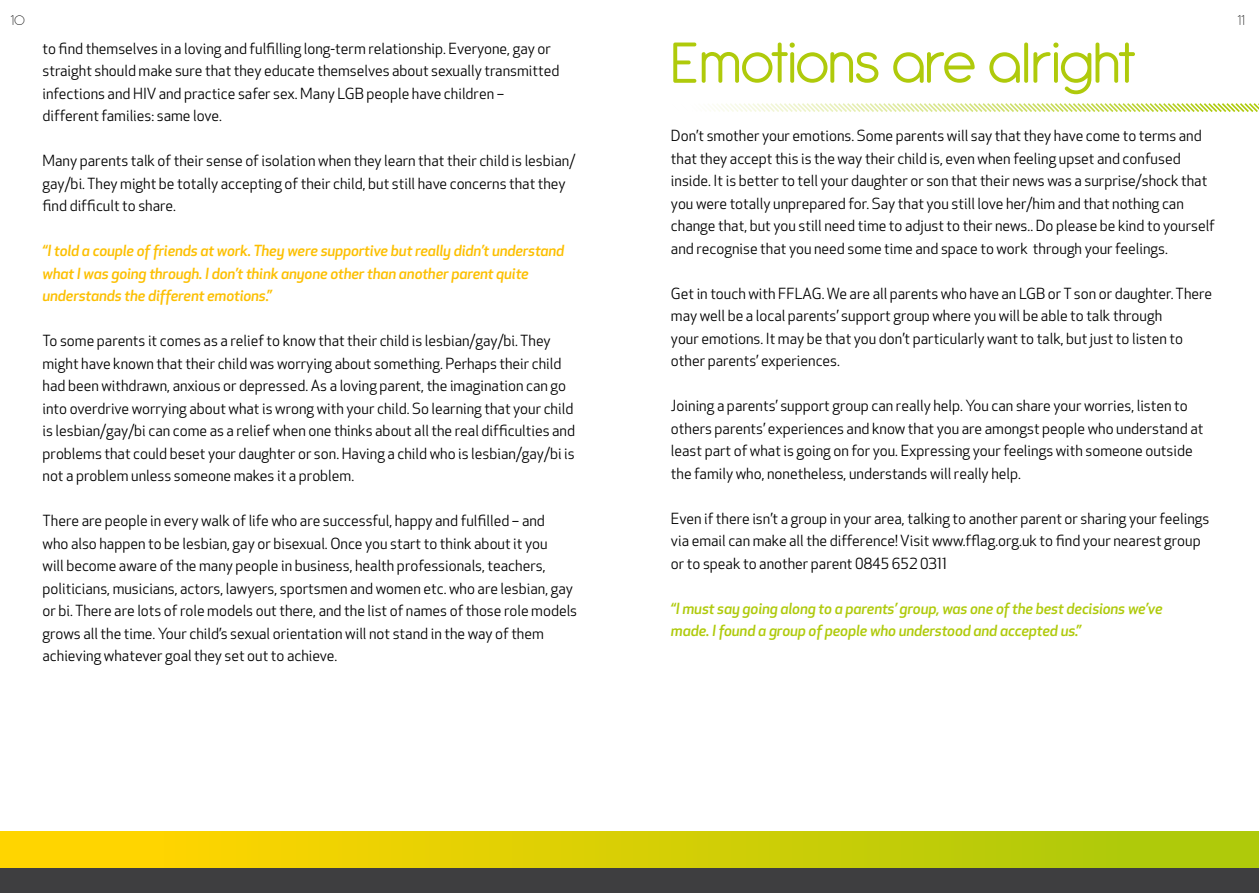
<style>
.page{position:relative;width:1259px;height:893px;background:#fff}
.page>*{position:absolute;margin:0;border:0;box-sizing:border-box;transform-origin:0 0}
.t1{font:63px "Antipasto";letter-spacing:-.04em;color:#afca0b}
.t2{font:15px/22.5px "Apex New PS Book Proportional";color:#000}
.t3{font:15px/22.5px "Apex New PS Medium Italic Proportional";letter-spacing:-.01em;color:#fcbf00}
.t4{font:15px/22.5px "Apex New PS Medium Italic Proportional";letter-spacing:-.01em;color:#afca0b}
.t5{font:200 15px "Antipasto";color:#000}
</style>
<div class="page">
<div style="left:0;top:867px;width:1259px;height:26px;background:#3e3e40"></div>
<svg style="left:710px;top:103px;width:549px;height:9px"></svg>
<div style="left:0;top:831px;width:1259px;height:36px;background:linear-gradient(to right,#ffd600,#a8c90b)"></div>
<p class="t5" style="left:10px;top:12px;width:16px">10</p>
<p class="t5" style="left:1237px;top:12px;width:9px">11</p>
<h1 class="t1" style="left:671px;top:27px;width:467px">Emotions are alright</h1>
<p class="t2" style="left:671px;top:125px;width:545px">Don’t smother your emotions. Some parents will say that they have come to terms and that they accept this is the way their child is, even when feeling upset and confused inside. It is better to tell your daughter or son that their news was a surprise/shock that you were totally unprepared for. Say that you still love her/him and that nothing can change that, but you still need time to adjust to their news.. Do please be kind to yourself and recognise that you need some time and space to work through your feelings.</p>
<p class="t2" style="left:671px;top:283px;width:543px">Get in touch with FFLAG. We are all parents who have an LGB or T son or daughter. There may well be a local parents’ support group where you will be able to talk through<br>your emotions. It may be that you don’t particularly want to talk, but just to listen to other parents’ experiences.</p>
<p class="t2" style="left:671px;top:395px;width:534px">Joining a parents’ support group can really help. You can share your worries, listen to others parents’ experiences and know that you are amongst people who understand at least part of what is going on for you. Expressing your feelings with someone outside the family who, nonetheless, understands will really help.</p>
<p class="t2" style="left:671px;top:508px;width:540px">Even if there isn’t a group in your area, talking to another parent or sharing your feelings via email can make all the difference! Visit www.fflag.org.uk to find your nearest group or to speak to another parent 0845 652 0311</p>
<p class="t4" style="left:671px;top:597px;width:493px">“I must say going along to a parents’ group, was one of the best decisions we’ve made. I found a group of people who understood and accepted us.”</p>
<p class="t2" style="left:43px;top:37px;width:518px">to find themselves in a loving and fulfilling long-term relationship. Everyone, gay or straight should make sure that they educate themselves about sexually transmitted infections and HIV and practice safer sex. Many LGB people have children – different families: same love.</p>
<p class="t2" style="left:43px;top:150px;width:534px">Many parents talk of their sense of isolation when they learn that their child is lesbian/ gay/bi. They might be totally accepting of their child, but still have concerns that they find difficult to share.</p>
<p class="t3" style="left:43px;top:240px;width:523px">“I told a couple of friends at work. They were supportive but really didn’t understand what I was going through. I don’t think anyone other than another parent quite understands the different emotions.”</p>
<p class="t2" style="left:43px;top:330px;width:534px">To some parents it comes as a relief to know that their child is lesbian/gay/bi. They might have known that their child was worrying about something. Perhaps their child had been withdrawn, anxious or depressed. As a loving parent, the imagination can go into overdrive worrying about what is wrong with your child. So learning that your child is lesbian/gay/bi can come as a relief when one thinks about all the real difficulties and problems that could beset your daughter or son. Having a child who is lesbian/gay/bi is not a problem unless someone makes it a problem.</p>
<p class="t2" style="left:43px;top:510px;width:536px">There are people in every walk of life who are successful, happy and fulfilled – and<br>who also happen to be lesbian, gay or bisexual. Once you start to think about it you<br>will become aware of the many people in business, health professionals, teachers, politicians, musicians, actors, lawyers, sportsmen and women etc. who are lesbian, gay or bi. There are lots of role models out there, and the list of names of those role models grows all the time. Your child’s sexual orientation will not stand in the way of them achieving whatever goal they set out to achieve.</p>
</div>
